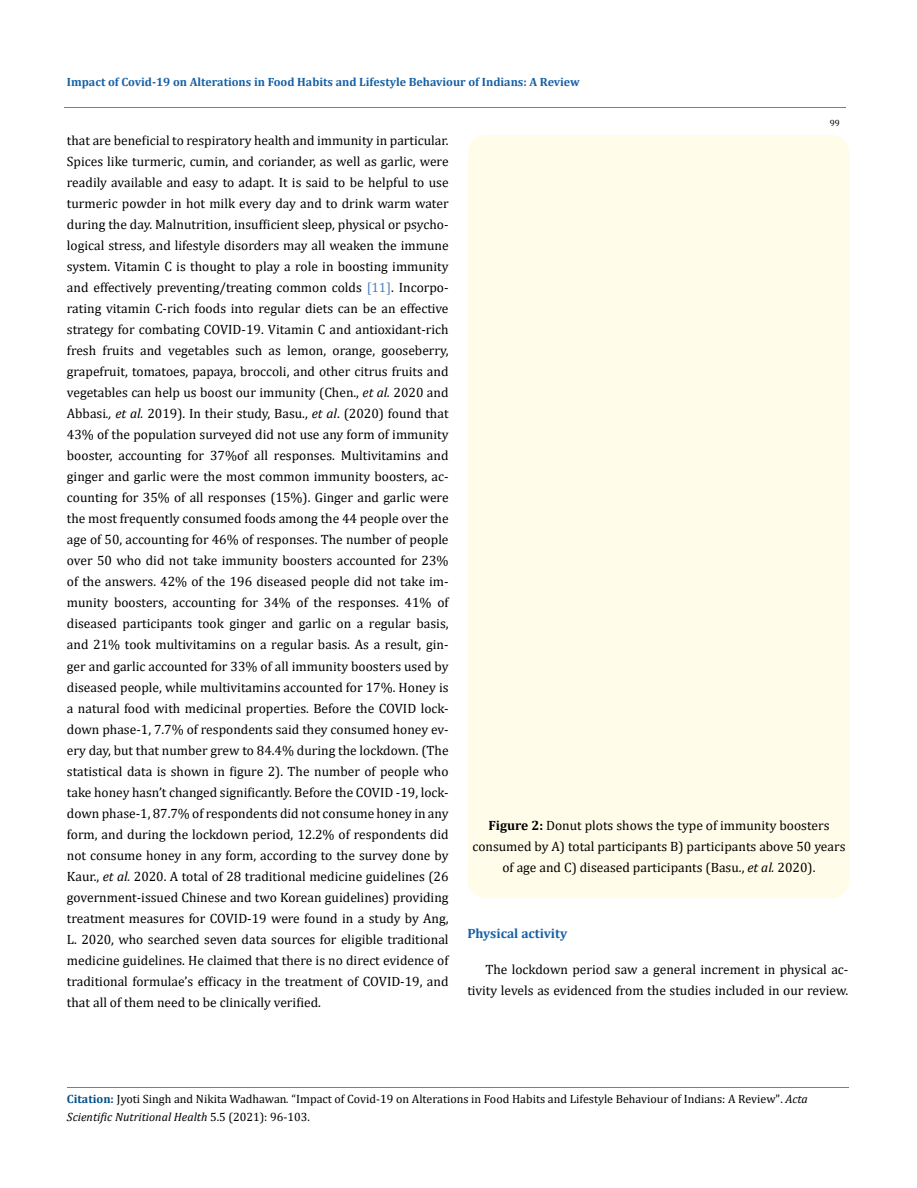
<style>
.page{position:relative;width:917px;height:1188px;background:#fff}
.page>*{position:absolute;margin:0;border:0;box-sizing:border-box;transform-origin:0 0}
.t1{font:13.5px/21px "Cambria";color:#000;text-align:justify}
.t2{font:700 13.5px "Cambria";color:#1560a6}
.t3{font:12px/18px "Cambria";color:#000}
.t4{font:700 12px "Cambria";color:#1560a6}
.t5{font:9px "Cambria";color:#000}
.s1{color:#4f81bd}
.s2{font-style:italic}
.s3{font-weight:700}
.s4{font-weight:700;color:#035089}
</style>
<div class="page">
<div style="left:468px;top:135px;width:381px;height:763px;background:#fffde9;border-radius:18px"></div>
<hr style="left:64px;top:108px;width:781px;height:1px;background:#e05d1a">
<hr style="left:67px;top:1088px;width:781px;height:1px;background:#e05d1a">
<p class="t4" style="left:67px;top:73px;width:514px">Impact of Covid-19 on Alterations in Food Habits and Lifestyle Behaviour of Indians: A Review</p>
<p class="t5" style="left:829px;top:118px;width:11px">99</p>
<p class="t1" style="left:67px;top:130px;width:383px">that are beneficial to respiratory health and immunity in particular.<br>Spices like turmeric, cumin, and coriander, as well as garlic, were readily available and easy to adapt. It is said to be helpful to use turmeric powder in hot milk every day and to drink warm water during the day. Malnutrition, insufficient sleep, physical or psycho&shy;logical stress, and lifestyle disorders may all weaken the immune system. Vitamin C is thought to play a role in boosting immunity and effectively preventing/treating common colds <span class="s1">[11]</span>. Incorpo&shy;rating vitamin C-rich foods into regular diets can be an effective strategy for combating COVID-19. Vitamin C and antioxidant-rich fresh fruits and vegetables such as lemon, orange, gooseberry, grapefruit, tomatoes, papaya, broccoli, and other citrus fruits and vegetables can help us boost our immunity (Chen., <span class="s2">et al.</span> 2020 and Abbasi<span class="s2">., et al.</span> 2019). In their study, Basu., <span class="s2">et al</span>. (2020) found that 43% of the population surveyed did not use any form of immunity booster, accounting for 37%of all responses. Multivitamins and ginger and garlic were the most common immunity boosters, ac&shy;counting for 35% of all responses (15%). Ginger and garlic were the most frequently consumed foods among the 44 people over the age of 50, accounting for 46% of responses. The number of people over 50 who did not take immunity boosters accounted for 23% of the answers. 42% of the 196 diseased people did not take im&shy;munity boosters, accounting for 34% of the responses. 41% of diseased participants took ginger and garlic on a regular basis, and 21% took multivitamins on a regular basis. As a result, gin&shy;ger and garlic accounted for 33% of all immunity boosters used by diseased people, while multivitamins accounted for 17%. Honey is a natural food with medicinal properties. Before the COVID lock&shy;down phase-1, 7.7% of respondents said they consumed honey ev&shy;ery day, but that number grew to 84.4% during the lockdown. (The statistical data is shown in figure 2). The number of people who take honey hasn’t changed significantly. Before the COVID -19, lock&shy;down phase-1, 87.7% of respondents did not consume honey in any form, and during the lockdown period, 12.2% of respondents did not consume honey in any form, according to the survey done by Kaur., <span class="s2">et al.</span> 2020. A total of 28 traditional medicine guidelines (26 government-issued Chinese and two Korean guidelines) providing treatment measures for COVID-19 were found in a study by Ang, L. 2020, who searched seven data sources for eligible traditional medicine guidelines. He claimed that there is no direct evidence of traditional formulae’s efficacy in the treatment of COVID-19, and that all of them need to be clinically verified.</p>
<p class="t1" style="left:472px;top:815px;width:374px;text-align:center"><span class="s3">Figure 2:</span> Donut plots shows the type of immunity boosters consumed by A) total participants B) participants above 50 years of age and C) diseased participants (Basu., <span class="s2">et al.</span> 2020).</p>
<p class="t2" style="left:467px;top:924px;width:101px">Physical activity</p>
<p class="t1" style="left:467px;top:959px;width:382px;text-align:right">The lockdown period saw a general increment in physical ac&shy;tivity levels as evidenced from the studies included in our review.</p>
<p class="t3" style="left:67px;top:1090px;width:742px"><span class="s4">Citation:</span> Jyoti Singh and Nikita Wadhawan<span class="s2">.</span> “Impact of Covid-19 on Alterations in Food Habits and Lifestyle Behaviour of Indians: A Review". <span class="s2">Acta<br>Scientific Nutritional Health</span> 5.5 (2021): 96-103.</p>
</div>
